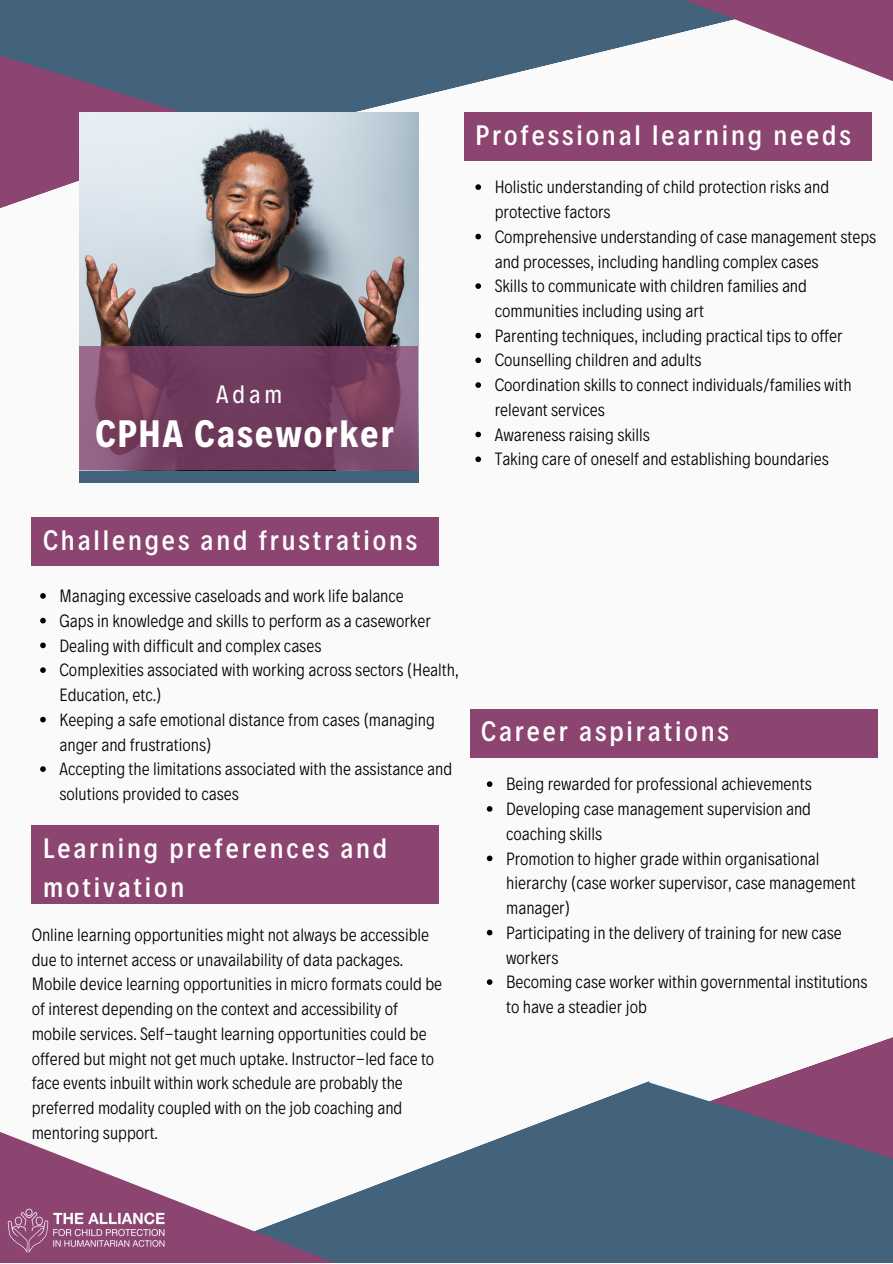
<style>
.page{position:relative;width:893px;height:1264px;background:#fff}
.page>*{position:absolute;margin:0;border:0;box-sizing:border-box;transform-origin:0 0}
.t1{font:700 38.7px "Decalotype";letter-spacing:.055em;color:#fff}
.t2{font:500 28.5px/39.3px "Decalotype";letter-spacing:.1em;color:#fff}
.t3{font:25.5px "Decalotype";color:#fff}
.t4{font:300 18px/24.8px "Decalotype";color:#000}
</style>
<div class="page">
<div style="left:0;top:0;width:892px;height:1262px;background:#fafafa"></div>
<svg style="left:257px;top:0;width:297px;height:112px;background:#5d788e"></svg>
<svg style="left:554px;top:0;width:338px;height:81px"></svg>
<svg style="left:0;top:136px;width:79px;height:72px;fill:#8c4471"></svg>
<svg style="left:0;top:0;width:257px;height:136px;background:#535b79"></svg>
<img style="left:79px;top:112px;width:340px;height:359px">
<div style="left:79px;top:471px;width:340px;height:12px;background:#43627c"></div>
<svg style="left:79px;top:346px;width:339px;height:124px;background:#764162"></svg>
<div style="left:464px;top:112px;width:407px;height:49px;background:#8c4471"></div>
<svg style="left:351px;top:1081px;width:297px;height:181px;fill:#43627c"></svg>
<svg style="left:0;top:1132px;width:351px;height:130px"></svg>
<svg style="left:648px;top:1037px;width:244px;height:45px"></svg>
<svg style="left:648px;top:1082px;width:244px;height:180px;background:#55607d"></svg>
<div style="left:32px;top:517px;width:407px;height:48px;background:#8c4471"></div>
<div style="left:32px;top:825px;width:407px;height:78px;background:#8c4471"></div>
<div style="left:470px;top:708px;width:407px;height:49px;background:#8c4471"></div>
<img style="left:0;top:1193px;width:183px;height:69px">
<svg style="left:40px;top:593px;width:6px;height:5px"></svg>
<svg style="left:40px;top:618px;width:6px;height:5px"></svg>
<svg style="left:40px;top:642px;width:6px;height:6px"></svg>
<svg style="left:40px;top:667px;width:6px;height:6px"></svg>
<svg style="left:40px;top:716px;width:6px;height:6px"></svg>
<svg style="left:40px;top:766px;width:6px;height:6px"></svg>
<svg style="left:475px;top:184px;width:6px;height:6px"></svg>
<svg style="left:475px;top:234px;width:6px;height:5px"></svg>
<svg style="left:475px;top:283px;width:6px;height:6px"></svg>
<svg style="left:475px;top:333px;width:6px;height:5px"></svg>
<svg style="left:475px;top:357px;width:6px;height:6px"></svg>
<svg style="left:475px;top:382px;width:6px;height:6px"></svg>
<svg style="left:475px;top:432px;width:6px;height:5px"></svg>
<svg style="left:475px;top:456px;width:6px;height:6px"></svg>
<svg style="left:487px;top:781px;width:5px;height:6px"></svg>
<svg style="left:487px;top:806px;width:5px;height:5px"></svg>
<svg style="left:487px;top:855px;width:5px;height:6px"></svg>
<svg style="left:487px;top:929px;width:5px;height:6px"></svg>
<svg style="left:487px;top:979px;width:5px;height:5px"></svg>
<h3 class="t3" style="left:216px;top:377px;width:68px">Adam</h3>
<h1 class="t1" style="left:95px;top:408px;width:300px">CPHA Caseworker</h1>
<h2 class="t2" style="left:475px;top:113px;width:377px">Professional learning needs</h2>
<p class="t4" style="left:494px;top:173px;width:383px">Holistic understanding of child protection risks and protective factors<br>Comprehensive understanding of case management steps and processes, including handling complex cases<br>Skills to communicate with children families and communities including using art<br>Parenting techniques, including practical tips to offer Counselling children and adults<br>Coordination skills to connect individuals/families with relevant services<br>Awareness raising skills<br>Taking care of oneself and establishing boundaries</p>
<h2 class="t2" style="left:43px;top:518px;width:375px">Challenges and frustrations</h2>
<p class="t4" style="left:59px;top:582px;width:401px">Managing excessive caseloads and work life balance<br>Gaps in knowledge and skills to perform as a caseworker Dealing with difficult and complex cases<br>Complexities associated with working across sectors (Health, Education, etc.)<br>Keeping a safe emotional distance from cases (managing anger and frustrations)<br>Accepting the limitations associated with the assistance and solutions provided to cases</p>
<h2 class="t2" style="left:43px;top:826px;width:345px">Learning preferences and motivation</h2>
<p class="t4" style="left:32px;top:921px;width:412px">Online learning opportunities might not always be accessible due to internet access or unavailability of data packages.<br>Mobile device learning opportunities in micro formats could be of interest depending on the context and accessibility of mobile services. Self-taught learning opportunities could be offered but might not get much uptake. Instructor-led face to face events inbuilt within work schedule are probably the preferred modality coupled with on the job coaching and mentoring support.</p>
<h2 class="t2" style="left:481px;top:709px;width:249px">Career aspirations</h2>
<p class="t4" style="left:506px;top:770px;width:363px">Being rewarded for professional achievements Developing case management supervision and coaching skills<br>Promotion to higher grade within organisational hierarchy (case worker supervisor, case management manager)<br>Participating in the delivery of training for new case workers<br>Becoming case worker within governmental institutions to have a steadier job</p>
</div>
